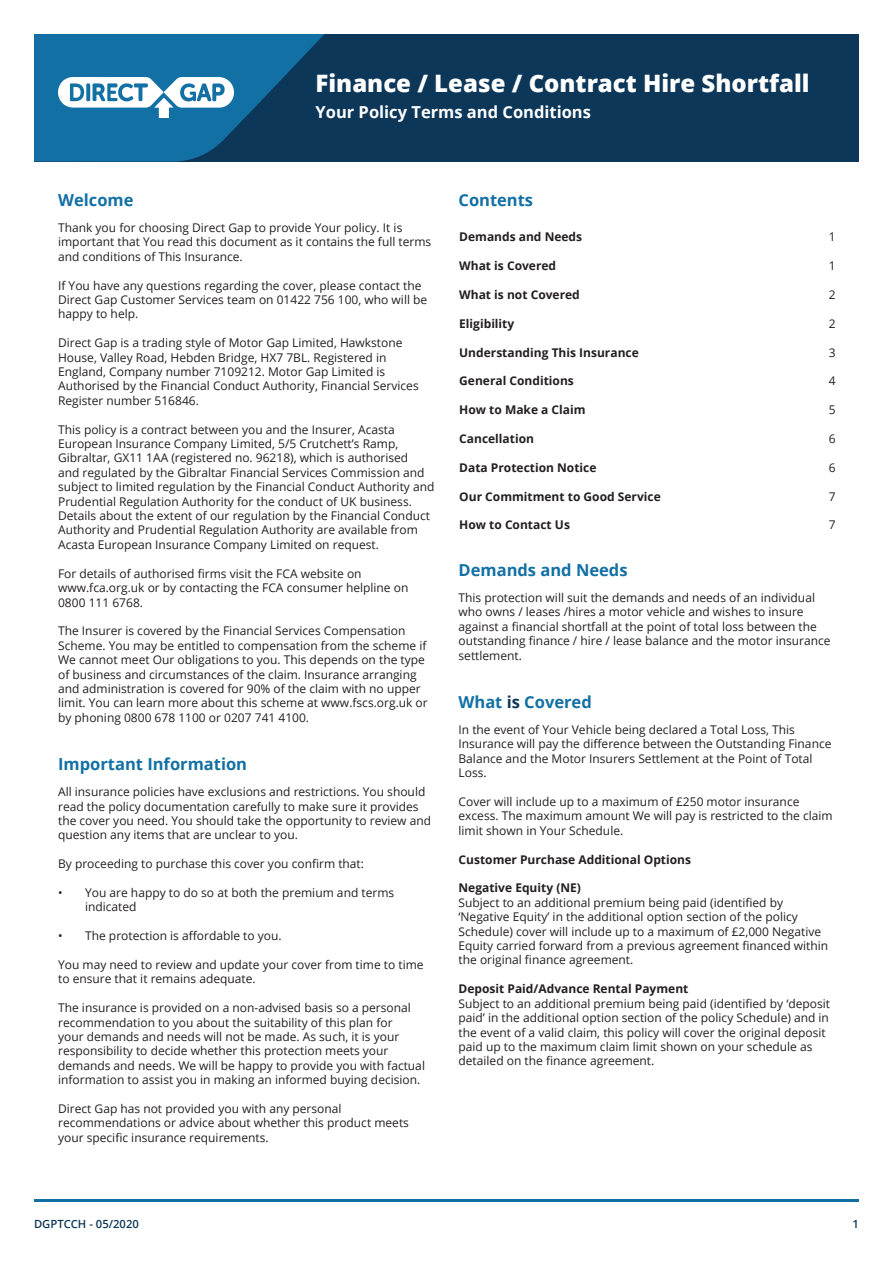
<style>
.page{position:relative;width:893px;height:1263px;background:#fff}
.page>*{position:absolute;margin:0;border:0;box-sizing:border-box;transform-origin:0 0}
.t1{font:800 24px "Open Sans";color:#fff}
.t2{font:700 16.5px "Open Sans";color:#1270a5}
.t3{font:700 16.5px "Open Sans";color:#fff}
.t4{font:12px/14.4px "Open Sans";color:#231f20}
.t5{font:700 12px "Open Sans";color:#231f20}
.t6{font:600 11.25px "Open Sans";color:#0c3759}
.s1{color:#0c3759}
</style>
<div class="page">
<div style="left:34px;top:34px;width:825px;height:128px;background:#0c3759"></div>
<svg style="left:34px;top:34px;width:291px;height:128px"></svg>
<img style="left:58px;top:78px;width:176px;height:40px">
<hr style="left:34px;top:1199px;width:825px;height:2px;background:#1270a5">
<p class="t1" style="left:315px;top:65px;width:495px">Finance / Lease / Contract Hire Shortfall</p>
<p class="t3" style="left:315px;top:100px;width:277px">Your Policy Terms and Conditions</p>
<p class="t2" style="left:58px;top:189px;width:77px">Welcome</p>
<p class="t4" style="left:58px;top:220px;width:375px">Thank you for choosing Direct Gap to provide Your policy. It is important that You read this document as it contains the full terms and conditions of This Insurance.</p>
<p class="t4" style="left:58px;top:278px;width:371px">If You have any questions regarding the cover, please contact the<br>Direct Gap Customer Services team on 01422 756 100, who will be happy to help.</p>
<p class="t4" style="left:58px;top:335px;width:362px">Direct Gap is a trading style of Motor Gap Limited, Hawkstone House, Valley Road, Hebden Bridge, HX7 7BL. Registered in England, Company number 7109212. Motor Gap Limited is Authorised by the Financial Conduct Authority, Financial Services Register number 516846.</p>
<p class="t4" style="left:58px;top:422px;width:378px">This policy is a contract between you and the Insurer, Acasta European Insurance Company Limited, 5/5 Crutchett’s Ramp, Gibraltar, GX11 1AA (registered no. 96218), which is authorised<br>and regulated by the Gibraltar Financial Services Commission and subject to limited regulation by the Financial Conduct Authority and Prudential Regulation Authority for the conduct of UK business.<br>Details about the extent of our regulation by the Financial Conduct Authority and Prudential Regulation Authority are available from Acasta European Insurance Company Limited on request.</p>
<p class="t4" style="left:58px;top:566px;width:352px">For details of authorised firms visit the FCA website on www.fca.org.uk or by contacting the FCA consumer helpline on<br>0800 111 6768.</p>
<p class="t4" style="left:58px;top:623px;width:371px">The Insurer is covered by the Financial Services Compensation Scheme. You may be entitled to compensation from the scheme if We cannot meet Our obligations to you. This depends on the type of business and circumstances of the claim. Insurance arranging and administration is covered for 90% of the claim with no upper limit. You can learn more about this scheme at www.fscs.org.uk or by phoning 0800 678 1100 or 0207 741 4100.</p>
<p class="t2" style="left:58px;top:753px;width:191px">Important Information</p>
<p class="t4" style="left:58px;top:784px;width:375px">All insurance policies have exclusions and restrictions. You should read the policy documentation carefully to make sure it provides the cover you need. You should take the opportunity to review and question any items that are unclear to you.</p>
<p class="t4" style="left:58px;top:856px;width:307px">By proceeding to purchase this cover you confirm that:</p>
<p class="t4" style="left:85px;top:885px;width:311px;text-indent:-27px">• You are happy to do so at both the premium and terms indicated</p>
<p class="t4" style="left:58px;top:928px;width:225px">• The protection is affordable to you.</p>
<p class="t4" style="left:58px;top:957px;width:367px">You may need to review and update your cover from time to time to ensure that it remains adequate.</p>
<p class="t4" style="left:58px;top:1000px;width:354px">The insurance is provided on a non-advised basis so a personal</p>
<p class="t4" style="left:58px;top:1015px;width:368px">recommendation to you about the suitability of this plan for<br>your demands and needs will not be made. As such, it is your responsibility to decide whether this protection meets your demands and needs. We will be happy to provide you with factual information to assist you in making an informed buying decision.</p>
<p class="t4" style="left:58px;top:1101px;width:352px">Direct Gap has not provided you with any personal recommendations or advice about whether this product meets your specific insurance requirements.</p>
<p class="t2" style="left:458px;top:189px;width:76px">Contents</p>
<p class="t5" style="left:459px;top:229px;width:124px">Demands and Needs</p>
<p class="t4" style="left:829px;top:230px;width:8px">1</p>
<p class="t5" style="left:459px;top:257px;width:98px">What is Covered</p>
<p class="t4" style="left:829px;top:258px;width:8px">1</p>
<p class="t5" style="left:459px;top:286px;width:122px">What is not Covered</p>
<p class="t4" style="left:829px;top:287px;width:8px">2</p>
<p class="t5" style="left:459px;top:315px;width:57px">Eligibility</p>
<p class="t4" style="left:829px;top:316px;width:8px">2</p>
<p class="t5" style="left:459px;top:344px;width:181px">Understanding This Insurance</p>
<p class="t4" style="left:829px;top:345px;width:8px">3</p>
<p class="t5" style="left:459px;top:373px;width:116px">General Conditions</p>
<p class="t4" style="left:829px;top:374px;width:8px">4</p>
<p class="t5" style="left:459px;top:401px;width:128px">How to Make a Claim</p>
<p class="t4" style="left:829px;top:402px;width:8px">5</p>
<p class="t5" style="left:459px;top:430px;width:76px">Cancellation</p>
<p class="t4" style="left:829px;top:431px;width:8px">6</p>
<p class="t5" style="left:459px;top:459px;width:139px">Data Protection Notice</p>
<p class="t4" style="left:829px;top:460px;width:8px">6</p>
<p class="t5" style="left:459px;top:488px;width:203px">Our Commitment to Good Service</p>
<p class="t4" style="left:829px;top:489px;width:8px">7</p>
<p class="t5" style="left:459px;top:517px;width:112px">How to Contact Us</p>
<p class="t4" style="left:829px;top:518px;width:8px">7</p>
<p class="t2" style="left:459px;top:558px;width:171px">Demands and Needs</p>
<p class="t4" style="left:459px;top:590px;width:374px">This protection will suit the demands and needs of an individual who owns / leases /hires a motor vehicle and wishes to insure against a financial shortfall at the point of total loss between the outstanding finance / hire / lease balance and the motor insurance settlement.</p>
<p class="t2" style="left:459px;top:691px;width:135px">What <span class="s1">is</span> Covered</p>
<p class="t4" style="left:459px;top:722px;width:374px">In the event of Your Vehicle being declared a Total Loss, This Insurance will pay the difference between the Outstanding Finance Balance and the Motor Insurers Settlement at the Point of Total Loss.</p>
<p class="t4" style="left:459px;top:794px;width:376px">Cover will include up to a maximum of £250 motor insurance excess. The maximum amount We will pay is restricted to the claim limit shown in Your Schedule.</p>
<p class="t5" style="left:459px;top:851px;width:234px">Customer Purchase Additional Options</p>
<p class="t5" style="left:459px;top:880px;width:124px">Negative Equity (NE)</p>
<p class="t4" style="left:459px;top:895px;width:371px">Subject to an additional premium being paid (identified by ‘Negative Equity’ in the additional option section of the policy Schedule) cover will include up to a maximum of £2,000 Negative Equity carried forward from a previous agreement financed within the original finance agreement.</p>
<p class="t5" style="left:459px;top:980px;width:231px">Deposit Paid/Advance Rental Payment</p>
<p class="t4" style="left:459px;top:996px;width:373px">Subject to an additional premium being paid (identified by ‘deposit paid’ in the additional option section of the policy Schedule) and in the event of a valid claim, this policy will cover the original deposit paid up to the maximum claim limit shown on your schedule as detailed on the finance agreement.</p>
<p class="t6" style="left:34px;top:1216px;width:106px">DGPTCCH - 05/2020</p>
<p class="t6" style="left:852px;top:1216px;width:8px">1</p>
</div>
